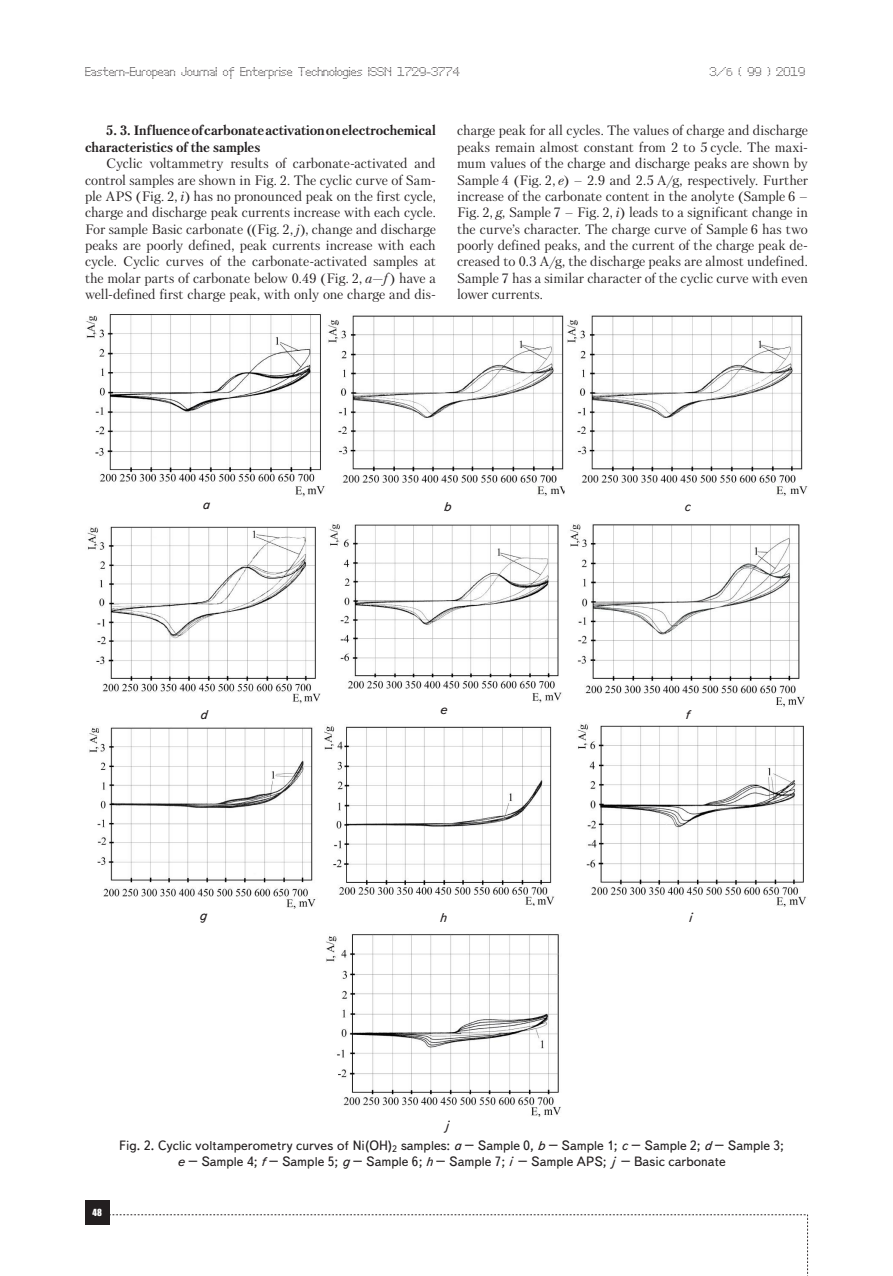
<style>
.page{position:relative;width:893px;height:1276px;background:#fff}
.page>*{position:absolute;margin:0;border:0;box-sizing:border-box;transform-origin:0 0}
.Text__англ{font:13.5px/16.4px "Petersburg C";letter-spacing:-.005em;color:#231f20;text-align:justify}
.Рисунок{font:13.5px/16.2px "Text Book C";color:#231f20;text-align:center}
.Text__англ-2{font:700 13.5px/16.4px "Petersburg C";letter-spacing:-.01em;color:#231f20}
.Рисунок-2{font:italic 13.5px "Text Book C";color:#231f20}
.t1{font:12px "Perfo";letter-spacing:.015em;color:#231f20}
.t2{font:9px "Impact";color:#fff}
.s1{font-size:10.5px}
.s2{font-style:italic}
</style>
<div class="page">
<div style="left:85px;top:1200px;width:24px;height:24px;background:#231f20"></div>
<svg style="left:109px;top:1214px;width:699px;height:62px"></svg>
<img style="left:86px;top:314px;width:239px;height:183px">
<img style="left:328px;top:315px;width:237px;height:181px">
<img style="left:567px;top:315px;width:241px;height:181px">
<img style="left:87px;top:526px;width:234px;height:178px">
<img style="left:329px;top:524px;width:233px;height:179px">
<img style="left:570px;top:524px;width:234px;height:183px">
<img style="left:89px;top:727px;width:227px;height:182px">
<img style="left:324px;top:726px;width:231px;height:180px">
<img style="left:577px;top:724px;width:229px;height:182px">
<img style="left:326px;top:934px;width:235px;height:183px">
<p class="t1" style="left:85px;top:65px;width:376px">Eastern-European Journal of Enterprise Technologies ISSN 1729-3774</p>
<p class="t1" style="left:709px;top:65px;width:97px">3/<span class="s1">6</span> ( 99 ) 2019</p>
<p class="Text__англ-2" style="left:85px;top:123px;width:352px;text-indent:21px">5. 3. Influence of carbonate activation on electrochemical characteristics of the samples</p>
<p class="Text__англ" style="left:85px;top:155px;width:352px;text-indent:21px">Cyclic voltammetry results of carbonate-activated and control samples are shown in Fig. 2. The cyclic curve of Sam&shy;ple APS (Fig. 2, <span class="s2">i</span>) has no pronounced peak on the first cycle, charge and discharge peak currents increase with each cycle.<br>For sample Basic carbonate ((Fig. 2, <span class="s2">j</span>), change and discharge peaks are poorly defined, peak currents increase with each cycle. Cyclic curves of the carbonate-activated samples at the molar parts of carbonate below 0.49 (Fig. 2, <span class="s2">a—f</span>) have a well-defined first charge peak, with only one charge and dis-</p>
<p class="Text__англ" style="left:457px;top:122px;width:352px">charge peak for all cycles. The values of charge and discharge peaks remain almost constant from 2 to 5 cycle. The maxi&shy;mum values of the charge and discharge peaks are shown by Sample 4 (Fig. 2, <span class="s2">e</span>) – 2.9 and 2.5 A/g, respectively. Further increase of the carbonate content in the anolyte (Sample 6 – Fig. 2, <span class="s2">g</span>, Sample 7 – Fig. 2, <span class="s2">i</span>) leads to a significant change in the curve’s character. The charge curve of Sample 6 has two poorly defined peaks, and the current of the charge peak de&shy;creased to 0.3 A/g, the discharge peaks are almost undefined.<br>Sample 7 has a similar character of the cyclic curve with even lower currents.</p>
<p class="Рисунок-2" style="left:202px;top:497px;width:9px">a</p>
<p class="Рисунок-2" style="left:443px;top:498px;width:9px">b</p>
<p class="Рисунок-2" style="left:684px;top:498px;width:8px">c</p>
<p class="Рисунок-2" style="left:200px;top:706px;width:9px">d</p>
<p class="Рисунок-2" style="left:439px;top:702px;width:9px">e</p>
<p class="Рисунок-2" style="left:685px;top:706px;width:6px">f</p>
<p class="Рисунок-2" style="left:199px;top:908px;width:9px">g</p>
<p class="Рисунок-2" style="left:439px;top:909px;width:8px">h</p>
<p class="Рисунок-2" style="left:688px;top:909px;width:4px">i</p>
<p class="Рисунок-2" style="left:444px;top:1117px;width:6px">j</p>
<p class="t2" style="left:93px;top:1205px;width:11px">48</p>
<p class="Рисунок" style="left:119px;top:1137px;width:666px">Fig. 2. Cyclic voltamperometry curves of Ni(OH)<sub>2</sub> samples: <span class="s2">a</span> – Sample 0, <span class="s2">b</span> – Sample 1; <span class="s2">c</span> – Sample 2; <span class="s2">d</span> – Sample 3; <span class="s2">e</span> – Sample 4; <span class="s2">f</span> – Sample 5; <span class="s2">g</span> – Sample 6; <span class="s2">h</span> – Sample 7; <span class="s2">i –</span> Sample APS; <span class="s2">j –</span> Basic carbonate</p>
</div>
